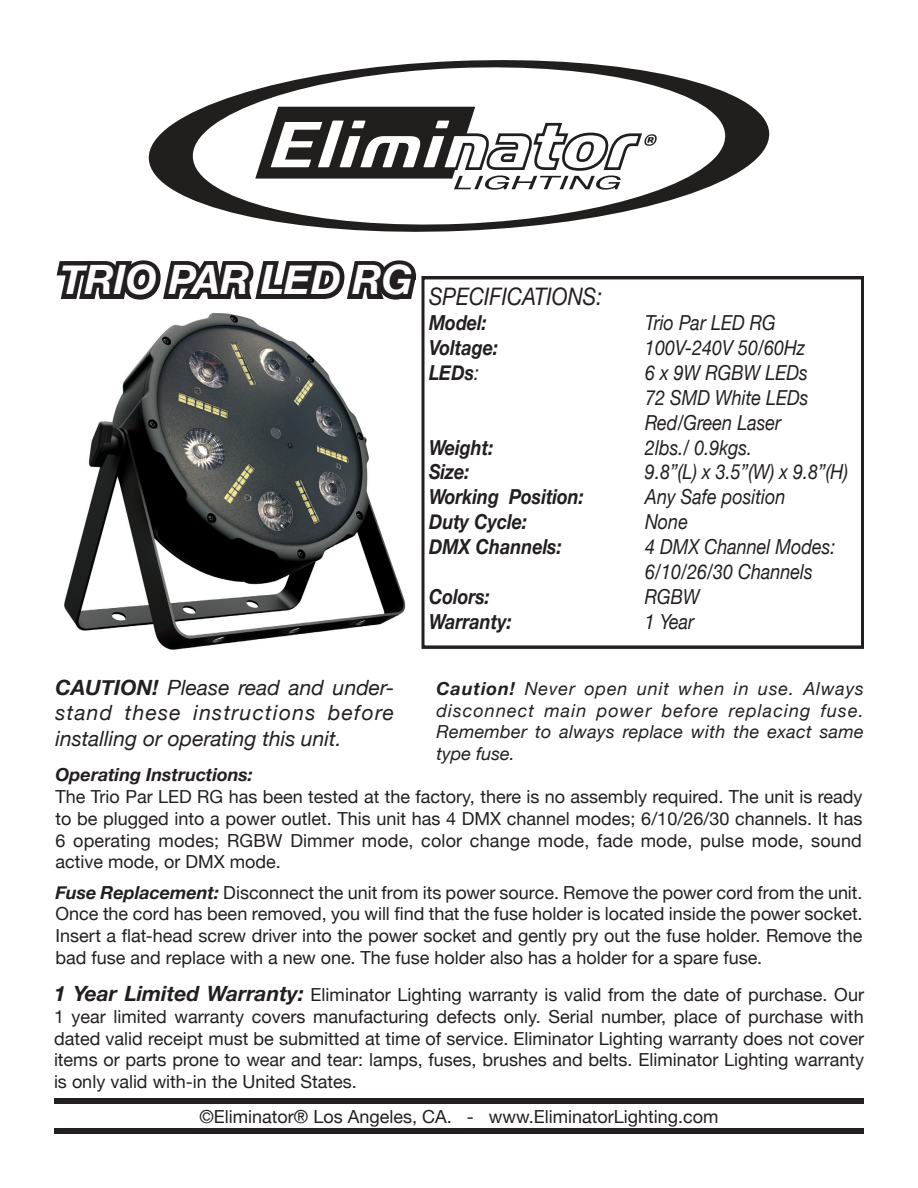
<style>
.page{position:relative;width:918px;height:1188px;background:#fff}
.page>*{position:absolute;margin:0;border:0;box-sizing:border-box;transform-origin:0 0}
.t1{font:italic 700 40.5px "Helvetica Neue";color:#fff}
.t2{font:italic 24.15px "Helvetica Neue";color:#231f20;scale:.87 1}
.t3{font:italic 21px/25.3px "Helvetica Neue";color:#231f20;text-align:justify}
.t4{font:italic 20.7px "Helvetica Neue";color:#231f20;scale:.87 1}
.t5{font:italic 700 20.7px "Helvetica Neue";color:#231f20;scale:.87 1}
.t6{font:18px/21.8px "Helvetica Neue";color:#231f20;text-align:justify}
.t7{font:italic 18px/21.8px "Helvetica Neue";letter-spacing:.015em;color:#231f20;text-align:justify}
.t8{font:italic 700 18px "Helvetica Neue";color:#231f20}
.s1{font-weight:400}
.s2{font-weight:700}
.s3{font-weight:700;font-style:italic}
.s4{font-weight:700;font-style:italic;font-size:21px}
</style>
<div class="page">
<svg style="left:56px;top:260px;width:361px;height:40px"></svg>
<div style="left:421px;top:276px;width:443px;height:373px;border:3px solid #231f20"></div>
<div style="left:54px;top:1098px;width:810px;height:6px;background:#231f20"></div>
<div style="left:54px;top:1128px;width:810px;height:6px;background:#231f20"></div>
<svg style="left:148px;top:60px;width:622px;height:172px"></svg>
<svg style="left:255px;top:107px;width:403px;height:83px"></svg>
<img style="left:64px;top:313px;width:342px;height:337px">
<p class="t1" style="left:60px;top:248px;width:354px">TRIO PAR LED RG</p>
<p class="t2" style="left:429px;top:279px;width:201px">SPECIFICATIONS:</p>
<p class="t5" style="left:429px;top:306px;width:68px">Model:</p>
<p class="t4" style="left:645px;top:308px;width:152px">Trio Par LED RG</p>
<p class="t5" style="left:429px;top:331px;width:81px">Voltage:</p>
<p class="t4" style="left:645px;top:333px;width:185px">100V-240V 50/60Hz</p>
<p class="t5" style="left:429px;top:356px;width:59px">LEDs<span class="s1">:</span></p>
<p class="t4" style="left:645px;top:357px;width:188px">6 x 9W RGBW LEDs</p>
<p class="t4" style="left:645px;top:382px;width:189px">72 SMD White LEDs</p>
<p class="t4" style="left:645px;top:407px;width:158px">Red/Green Laser</p>
<p class="t5" style="left:429px;top:431px;width:76px">Weight:</p>
<p class="t4" style="left:645px;top:432px;width:124px">2lbs./ 0.9kgs.</p>
<p class="t5" style="left:429px;top:456px;width:48px">Size:</p>
<p class="t4" style="left:645px;top:457px;width:235px">9.8”(L) x 3.5”(W) x 9.8”(H)</p>
<p class="t5" style="left:429px;top:481px;width:180px">Working Position:</p>
<p class="t4" style="left:645px;top:482px;width:163px">Any Safe position</p>
<p class="t5" style="left:429px;top:506px;width:114px">Duty Cycle:</p>
<p class="t4" style="left:645px;top:507px;width:51px">None</p>
<p class="t5" style="left:429px;top:531px;width:154px">DMX Channels:</p>
<p class="t4" style="left:645px;top:532px;width:220px">4 DMX Channel Modes:</p>
<p class="t4" style="left:645px;top:557px;width:194px">6/10/26/30 Channels</p>
<p class="t5" style="left:429px;top:581px;width:71px">Colors:</p>
<p class="t4" style="left:645px;top:582px;width:65px">RGBW</p>
<p class="t5" style="left:429px;top:605px;width:97px">Warranty:</p>
<p class="t4" style="left:645px;top:607px;width:58px">1 Year</p>
<p class="t3" style="left:56px;top:676px;width:341px"><span class="s2">CAUTION!</span> Please read and under&shy;stand these instructions before installing or operating this unit.</p>
<p class="t8" style="left:56px;top:761px;width:199px">Operating Instructions:</p>
<p class="t6" style="left:56px;top:787px;width:809px">The Trio Par LED RG has been tested at the factory, there is no assembly required. The unit is ready to be plugged into a power outlet. This unit has 4 DMX channel modes; 6/10/26/30 channels. It has 6 operating modes; RGBW Dimmer mode, color change mode, fade mode, pulse mode, sound active mode, or DMX mode.</p>
<p class="t6" style="left:56px;top:883px;width:809px"><span class="s3">Fuse Replacement:</span> Disconnect the unit from its power source. Remove the power cord from the unit.<br>Once the cord has been removed, you will find that the fuse holder is located inside the power socket.<br>Insert a flat-head screw driver into the power socket and gently pry out the fuse holder. Remove the bad fuse and replace with a new one. The fuse holder also has a holder for a spare fuse.</p>
<p class="t7" style="left:436px;top:679px;width:429px"><span class="s2">Caution!</span> Never open unit when in use. Always disconnect main power before replacing fuse.<br>Remember to always replace with the exact same type fuse.</p>
<p class="t6" style="left:54px;top:985px;width:812px"><span class="s4">1 Year Limited Warranty:</span> Eliminator Lighting warranty is valid from the date of purchase. Our 1 year limited warranty covers manufacturing defects only. Serial number, place of purchase with dated valid receipt must be submitted at time of service. Eliminator Lighting warranty does not cover items or parts prone to wear and tear: lamps, fuses, brushes and belts. Eliminator Lighting warranty is only valid with-in the United States.</p>
<p class="t6" style="left:200px;top:1107px;width:520px">©Eliminator® Los Angeles, CA. - www.EliminatorLighting.com</p>
</div>
